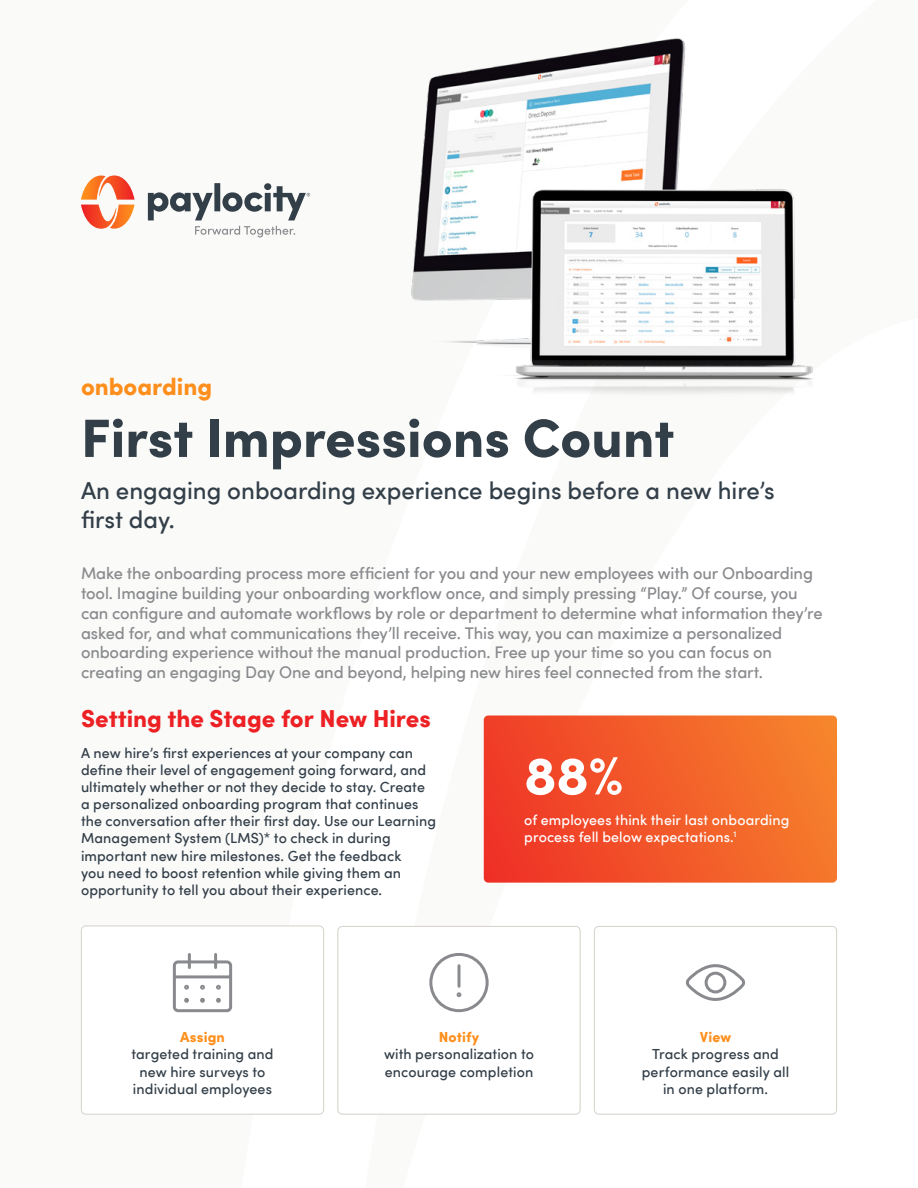
<style>
.page{position:relative;width:918px;height:1188px;background:#fff}
.page>*{position:absolute;margin:0;border:0;box-sizing:border-box;transform-origin:0 0}
.t1{font:900 54px "Sofia Pro";color:#323e48}
.t2{font:900 54px "Sofia Pro";color:#fff}
.t3{font:500 24px/28.8px "Sofia Pro";color:#323e48}
.t4{font:900 24px "Sofia Pro";letter-spacing:-.005em;color:#ed2024}
.t5{font:900 24px "Sofia Pro";color:#ff8f1c}
.t6{font:500 16.5px/19.8px "Sofia Pro";letter-spacing:-.01em;color:#898a8d}
.t7{font:500 14.25px/17.1px "Sofia Pro";letter-spacing:.005em;color:#323e48}
.t8{font:500 14.25px/17.1px "Sofia Pro";letter-spacing:.01em;color:#fff}
.t9{font:900 14.25px "Sofia Pro";letter-spacing:.01em;color:#ff8f1c}
</style>
<div class="page">
<svg style="left:195px;top:226px;width:100px;height:11px"></svg>
<svg style="left:148px;top:183px;width:162px;height:37px"></svg>
<svg style="left:81px;top:176px;width:53px;height:53px"></svg>
<img style="left:411px;top:38px;width:402px;height:357px">
<svg style="left:484px;top:716px;width:353px;height:167px;background:#f25b29"></svg>
<div style="left:81px;top:926px;width:243px;height:189px;border:1px solid #d6d1ca;border-radius:5px"></div>
<div style="left:338px;top:926px;width:243px;height:189px;border:1px solid #d6d1ca;border-radius:5px"></div>
<div style="left:594px;top:926px;width:243px;height:189px;border:1px solid #d6d1ca;border-radius:5px"></div>
<svg style="left:429px;top:953px;width:60px;height:60px"></svg>
<svg style="left:172px;top:953px;width:61px;height:60px"></svg>
<svg style="left:686px;top:964px;width:59px;height:37px"></svg>
<h2 class="t5" style="left:81px;top:368px;width:133px">onboarding</h2>
<h1 class="t1" style="left:81px;top:396px;width:595px">First Impressions Count</h1>
<h2 class="t3" style="left:81px;top:475px;width:695px">An engaging onboarding experience begins before a new hire’s first day.</h2>
<p class="t6" style="left:81px;top:563px;width:743px">Make the onboarding process more efficient for you and your new employees with our Onboarding tool. Imagine building your onboarding workflow once, and simply pressing “Play.” Of course, you can configure and automate workflows by role or department to determine what information they’re asked for, and what communications they’ll receive. This way, you can maximize a personalized onboarding experience without the manual production. Free up your time so you can focus on creating an engaging Day One and beyond, helping new hires feel connected from the start.</p>
<h2 class="t4" style="left:81px;top:700px;width:351px">Setting the Stage for New Hires</h2>
<p class="t7" style="left:81px;top:744px;width:357px">A new hire’s first experiences at your company can define their level of engagement going forward, and ultimately whether or not they decide to stay. Create a personalized onboarding program that continues the conversation after their first day. Use our Learning Management System (LMS)* to check in during important new hire milestones. Get the feedback<br>you need to boost retention while giving them an opportunity to tell you about their experience.</p>
<h1 class="t2" style="left:524px;top:733px;width:101px">88%</h1>
<p class="t8" style="left:524px;top:811px;width:267px">of employees think their last onboarding process fell below expectations.<sup>1</sup></p>
<p class="t9" style="left:180px;top:1026px;width:46px">Assign</p>
<p class="t7" style="left:131px;top:1045px;width:144px;text-align:center">targeted training and new hire surveys to individual employees</p>
<p class="t9" style="left:439px;top:1026px;width:42px">Notify</p>
<p class="t7" style="left:384px;top:1045px;width:152px">with personalization to encourage completion</p>
<p class="t9" style="left:700px;top:1026px;width:33px">View</p>
<p class="t7" style="left:642px;top:1045px;width:149px;text-align:center">Track progress and performance easily all in one platform.</p>
</div>
